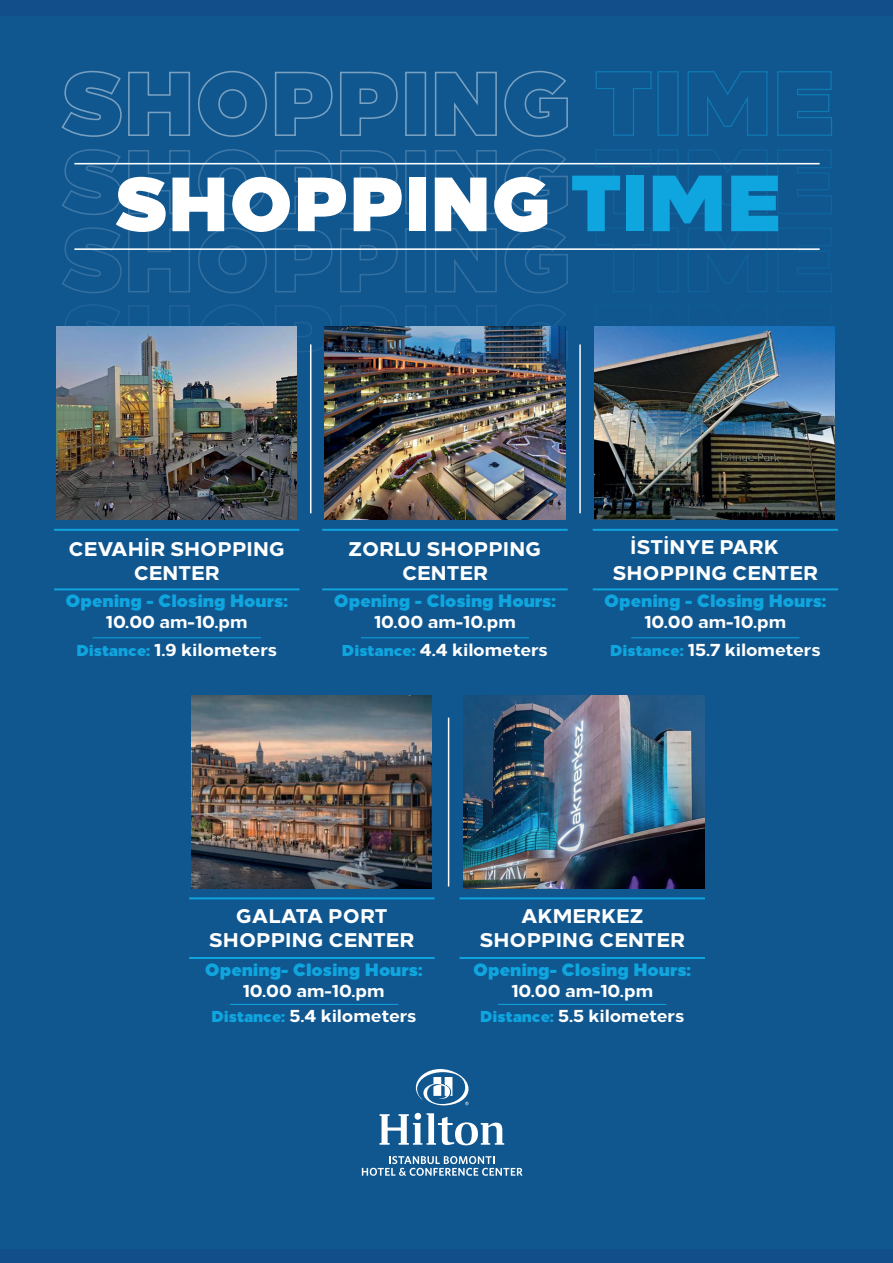
<style>
.page{position:relative;width:893px;height:1263px;background:#124e8a}
.page>*{position:absolute;margin:0;border:0;box-sizing:border-box;transform-origin:0 0}
.t1{font:900 76.65px "Loew";color:#fff}
.t2{font:800 19.8px/23.7px "Loew";color:#fff;text-align:center}
.t3{font:900 17.85px/21.3px "Loew";color:#0fa5de;text-align:center}
.t4{font:800 17.85px "Loew";color:#fff}
.s1{font-size:79.35px;color:#0fa5de}
.s2{font-weight:800;color:#fff}
.s3{font-weight:900;font-size:15.75px;color:#0fa5de}
</style>
<div class="page">
<div style="left:0;top:16px;width:893px;height:1232px;background:#105790"></div>
<hr style="left:54px;top:529px;width:245px;height:2px;background:#0fa5de">
<hr style="left:54px;top:588px;width:245px;height:2px;background:#0fa5de">
<hr style="left:93px;top:637px;width:168px;height:1px;background:#0fa5de">
<hr style="left:361px;top:637px;width:168px;height:1px;background:#0fa5de">
<hr style="left:631px;top:637px;width:168px;height:1px;background:#0fa5de">
<hr style="left:322px;top:529px;width:246px;height:2px;background:#0fa5de">
<hr style="left:322px;top:588px;width:246px;height:2px;background:#0fa5de">
<hr style="left:593px;top:529px;width:245px;height:2px;background:#0fa5de">
<hr style="left:593px;top:588px;width:245px;height:2px;background:#0fa5de">
<img style="left:191px;top:695px;width:241px;height:193px">
<img style="left:464px;top:695px;width:240px;height:193px">
<hr style="left:498px;top:1004px;width:168px;height:1px;background:#0fa5de">
<hr style="left:230px;top:1004px;width:168px;height:1px;background:#0fa5de">
<hr style="left:460px;top:897px;width:245px;height:2px;background:#0fa5de">
<hr style="left:460px;top:957px;width:245px;height:2px;background:#0fa5de">
<hr style="left:189px;top:897px;width:245px;height:2px;background:#0fa5de">
<hr style="left:189px;top:957px;width:245px;height:2px;background:#0fa5de">
<hr style="left:74px;top:163px;width:746px;height:1px;background:#fff">
<hr style="left:74px;top:248px;width:746px;height:2px;background:#fff">
<hr style="left:310px;top:344px;width:1px;height:169px;background:#fff">
<hr style="left:579px;top:344px;width:2px;height:169px;background:#fff">
<hr style="left:448px;top:718px;width:1px;height:168px;background:#fff">
<svg style="left:416px;top:1069px;width:52px;height:36px"></svg>
<svg style="left:379px;top:1113px;width:125px;height:32px"></svg>
<svg style="left:362px;top:1156px;width:161px;height:20px"></svg>
<svg style="left:61px;top:70px;width:130px;height:67px"></svg>
<svg style="left:198px;top:70px;width:69px;height:67px"></svg>
<svg style="left:274px;top:71px;width:59px;height:65px"></svg>
<svg style="left:340px;top:71px;width:58px;height:65px"></svg>
<svg style="left:434px;top:71px;width:63px;height:65px"></svg>
<svg style="left:505px;top:70px;width:63px;height:67px"></svg>
<svg style="left:595px;top:71px;width:57px;height:65px"></svg>
<div style="left:657px;top:71px;width:21px;height:65px;border:1px solid #0fa5de"></div>
<svg style="left:687px;top:71px;width:81px;height:65px"></svg>
<svg style="left:777px;top:71px;width:55px;height:65px"></svg>
<svg style="left:61px;top:149px;width:130px;height:66px"></svg>
<svg style="left:197px;top:149px;width:71px;height:66px"></svg>
<svg style="left:274px;top:150px;width:59px;height:64px"></svg>
<svg style="left:339px;top:150px;width:59px;height:64px"></svg>
<svg style="left:434px;top:150px;width:64px;height:64px"></svg>
<svg style="left:505px;top:149px;width:64px;height:66px"></svg>
<svg style="left:595px;top:150px;width:57px;height:64px"></svg>
<svg style="left:687px;top:150px;width:81px;height:64px"></svg>
<svg style="left:776px;top:150px;width:56px;height:64px"></svg>
<svg style="left:62px;top:227px;width:129px;height:67px"></svg>
<svg style="left:197px;top:227px;width:71px;height:67px"></svg>
<svg style="left:274px;top:228px;width:59px;height:65px"></svg>
<svg style="left:339px;top:228px;width:59px;height:65px"></svg>
<svg style="left:434px;top:228px;width:64px;height:65px"></svg>
<svg style="left:505px;top:227px;width:64px;height:67px"></svg>
<svg style="left:595px;top:228px;width:57px;height:64px"></svg>
<svg style="left:687px;top:228px;width:81px;height:64px"></svg>
<svg style="left:776px;top:228px;width:56px;height:64px"></svg>
<svg style="left:65px;top:304px;width:125px;height:22px"></svg>
<svg style="left:200px;top:304px;width:65px;height:22px"></svg>
<svg style="left:275px;top:305px;width:57px;height:65px"></svg>
<svg style="left:340px;top:305px;width:57px;height:21px"></svg>
<svg style="left:435px;top:305px;width:62px;height:21px"></svg>
<svg style="left:507px;top:304px;width:61px;height:67px"></svg>
<img style="left:56px;top:326px;width:241px;height:193px">
<img style="left:325px;top:326px;width:240px;height:193px">
<img style="left:594px;top:326px;width:241px;height:193px">
<p class="t1" style="left:113px;top:137px;width:669px">SHOPPING <span class="s1">TIME</span></p>
<p class="t2" style="left:69px;top:535px;width:218px">CEVAHİR SHOPPING<br>CENTER</p>
<p class="t2" style="left:349px;top:535px;width:194px">ZORLU SHOPPING<br>CENTER</p>
<p class="t2" style="left:613px;top:532px;width:207px;line-height:26.1px;text-align:left;text-indent:17px">İSTİNYE PARK<br>SHOPPING CENTER</p>
<p class="t3" style="left:66px;top:588px;width:224px">Opening - Closing Hours:<br><span class="s2">10.00 am-10.pm</span></p>
<p class="t3" style="left:334px;top:588px;width:224px">Opening - Closing Hours:<br><span class="s2">10.00 am-10.pm</span></p>
<p class="t3" style="left:604px;top:588px;width:224px">Opening - Closing Hours:<br><span class="s2">10.00 am-10.pm</span></p>
<p class="t4" style="left:76px;top:634px;width:202px"><span class="s3">Distance:</span> 1.9 kilometers</p>
<p class="t4" style="left:342px;top:634px;width:207px"><span class="s3">Distance:</span> 4.4 kilometers</p>
<p class="t4" style="left:610px;top:634px;width:212px"><span class="s3">Distance:</span> 15.7 kilometers</p>
<p class="t2" style="left:209px;top:902px;width:207px">GALATA PORT<br>SHOPPING CENTER</p>
<p class="t2" style="left:479px;top:902px;width:207px">AKMERKEZ<br>SHOPPING CENTER</p>
<p class="t3" style="left:205px;top:957px;width:220px">Opening- Closing Hours:<br><span class="s2">10.00 am-10.pm</span></p>
<p class="t3" style="left:473px;top:957px;width:220px">Opening- Closing Hours:<br><span class="s2">10.00 am-10.pm</span></p>
<p class="t4" style="left:211px;top:1001px;width:207px"><span class="s3">Distance:</span> 5.4 kilometers</p>
<p class="t4" style="left:480px;top:1001px;width:206px"><span class="s3">Distance:</span> 5.5 kilometers</p>
</div>
